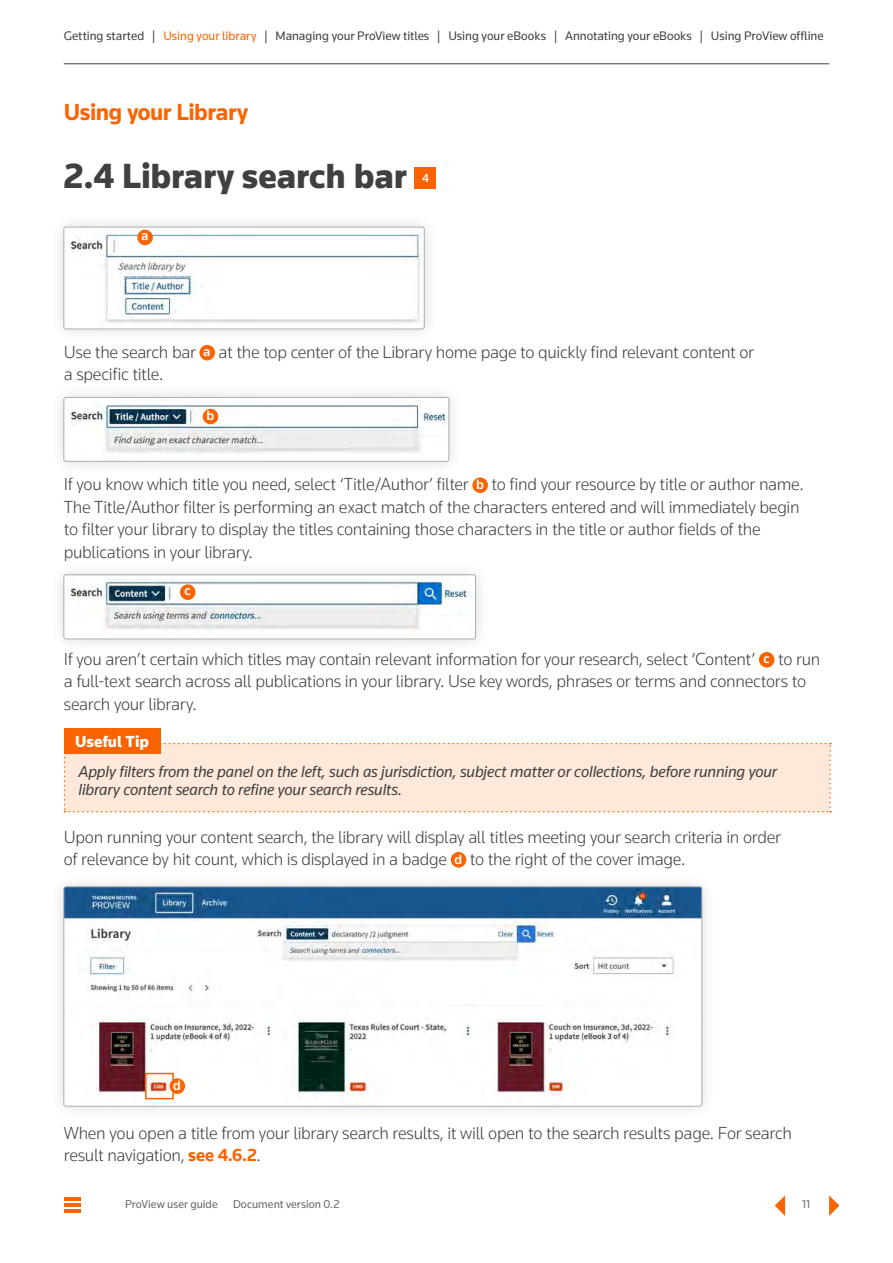
<style>
.page{position:relative;width:893px;height:1263px;background:#fff}
.page>*{position:absolute;margin:0;border:0;box-sizing:border-box;transform-origin:0 0}
.t1{font:900 36px "Knowledge 2017";letter-spacing:-.005em;color:#404040}
.t2{font:700 24px "Knowledge 2017";letter-spacing:-.02em;color:#fa6400}
.t3{font:300 18px/22.5px "Knowledge 2017";letter-spacing:-.02em;color:#404040}
.t4{font:italic 16.5px/18px "Knowledge 2017";letter-spacing:-.01em;color:#404040}
.t5{font:900 16.5px "Knowledge 2017";color:#fff}
.t6{font:500 13.8px "Knowledge 2017";color:#fff}
.t7{font:12.75px "Knowledge 2017";letter-spacing:-.005em;color:#404040}
.t8{font:500 12px "Knowledge 2017";color:#fff}
.t9{font:11.7px "Knowledge 2017";color:#666}
.s1{color:#fa6400}
.s2{font-weight:500;font-size:13.8px;color:#fff}
.s3{font-weight:700;color:#fa6400}
</style>
<div class="page">
<hr style="left:64px;top:63px;width:765px;height:1px;background:#404040">
<svg style="left:829px;top:1195px;width:10px;height:21px"></svg>
<svg style="left:775px;top:1195px;width:10px;height:21px"></svg>
<hr style="left:64px;top:1197px;width:17px;height:3px;background:#fa6400">
<hr style="left:64px;top:1203px;width:17px;height:4px;background:#fa6400">
<hr style="left:64px;top:1209px;width:17px;height:4px;background:#fa6400">
<div style="left:199px;top:345px;width:16px;height:15px;background:#fa6400;border-radius:50%"></div>
<div style="left:472px;top:477px;width:16px;height:16px;background:#fa6400;border-radius:50%"></div>
<div style="left:759px;top:652px;width:15px;height:15px;background:#fa6400;border-radius:50%"></div>
<div style="left:451px;top:852px;width:15px;height:15px;background:#fa6400;border-radius:50%"></div>
<div style="left:50px;top:873px;width:666px;height:247px;background:#000;opacity:.15"></div>
<img style="left:64px;top:887px;width:638px;height:219px">
<div style="left:64px;top:887px;width:638px;height:219px;border:1px solid #afafaf;border-radius:2px"></div>
<div style="left:50px;top:383px;width:413px;height:93px;background:#000;opacity:.15"></div>
<img style="left:64px;top:397px;width:385px;height:64px">
<div style="left:64px;top:397px;width:385px;height:64px;border:1px solid #afafaf;border-radius:2px"></div>
<div style="left:50px;top:213px;width:388px;height:130px;background:#000;opacity:.15"></div>
<img style="left:64px;top:227px;width:360px;height:102px">
<div style="left:64px;top:227px;width:360px;height:102px;border:1px solid #afafaf;border-radius:2px"></div>
<div style="left:415px;top:167px;width:21px;height:21px;background:#fa6400"></div>
<div style="left:203px;top:409px;width:15px;height:15px;background:#fa6400;border-radius:50%"></div>
<div style="left:64px;top:743px;width:767px;height:69px;background:#fee8d9"></div>
<div style="left:64px;top:728px;width:96px;height:25px;background:#fa6400"></div>
<div style="left:50px;top:561px;width:439px;height:92px;background:#000;opacity:.15"></div>
<img style="left:64px;top:575px;width:410px;height:64px">
<div style="left:64px;top:575px;width:412px;height:64px;border:1px solid #afafaf;border-radius:2px"></div>
<div style="left:180px;top:584px;width:16px;height:16px;background:#fa6400;border-radius:50%"></div>
<div style="left:145px;top:1073px;width:29px;height:26px;border:2px solid #fa6400"></div>
<div style="left:137px;top:230px;width:16px;height:15px;background:#fa6400;border-radius:50%"></div>
<div style="left:170px;top:1078px;width:15px;height:16px;background:#fa6400;border-radius:50%"></div>
<p class="t7" style="left:64px;top:28px;width:761px">Getting started | <span class="s1">Using your library</span> | Managing your ProView titles | Using your eBooks | Annotating your eBooks | Using ProView offline</p>
<h2 class="t2" style="left:64px;top:97px;width:186px">Using your Library</h2>
<h1 class="t1" style="left:64px;top:154px;width:345px">2.4 Library search bar</h1>
<p class="t6" style="left:141px;top:227px;width:9px">a</p>
<p class="t8" style="left:422px;top:171px;width:8px">4</p>
<p class="t3" style="left:64px;top:340px;width:692px">Use the search bar <span class="s2">a</span> at the top center of the Library home page to quickly find relevant content or a specific title.</p>
<p class="t6" style="left:206px;top:407px;width:9px">b</p>
<p class="t3" style="left:64px;top:473px;width:741px">If you know which title you need, select ‘Title/Author’ filter <span class="s2">b</span> to find your resource by title or author name.<br>The Title/Author filter is performing an exact match of the characters entered and will immediately begin to filter your library to display the titles containing those characters in the title or author fields of the publications in your library.</p>
<p class="t6" style="left:184px;top:582px;width:8px">c</p>
<p class="t3" style="left:64px;top:647px;width:758px">If you aren’t certain which titles may contain relevant information for your research, select ‘Content’ <span class="s2">c</span> to run a full-text search across all publications in your library. Use key words, phrases or terms and connectors to search your library.</p>
<p class="t5" style="left:75px;top:731px;width:75px">Useful Tip</p>
<p class="t4" style="left:79px;top:762px;width:700px">Apply filters from the panel on the left, such as jurisdiction, subject matter or collections, before running your library content search to refine your search results.</p>
<p class="t3" style="left:64px;top:825px;width:719px">Upon running your content search, the library will display all titles meeting your search criteria in order of relevance by hit count, which is displayed in a badge <span class="s2">d</span> to the right of the cover image.</p>
<p class="t6" style="left:173px;top:1077px;width:9px">d</p>
<p class="t3" style="left:64px;top:1121px;width:730px">When you open a title from your library search results, it will open to the search results page. For search result navigation, <span class="s3">see 4.6.2</span>.</p>
<p class="t9" style="left:125px;top:1197px;width:94px">ProView user guide</p>
<p class="t9" style="left:233px;top:1197px;width:108px">Document version 0.2</p>
<p class="t9" style="left:802px;top:1197px;width:9px">11</p>
</div>
